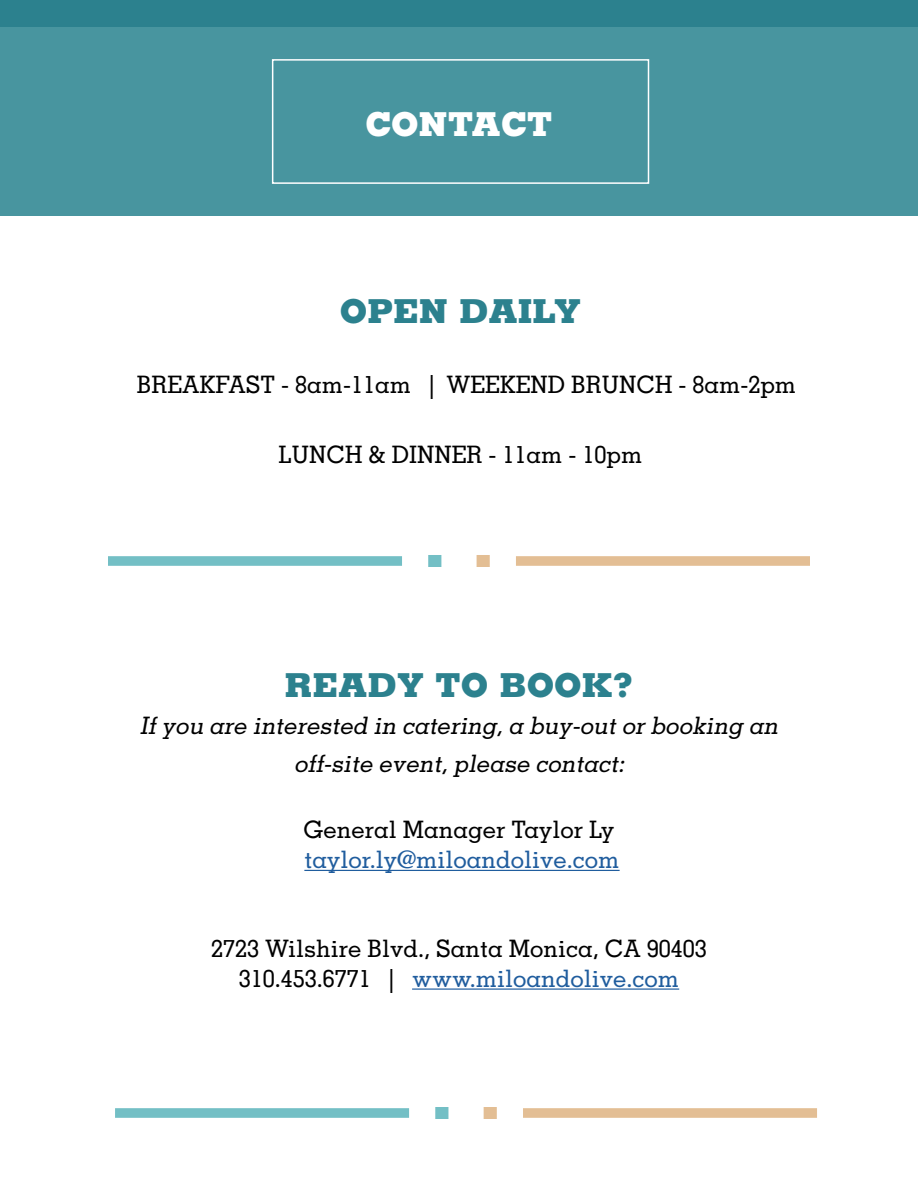
<style>
.page{position:relative;width:918px;height:1188px;background:#fff}
.page>*{position:absolute;margin:0;border:0;box-sizing:border-box;transform-origin:0 0}
.t1{font:800 33px "Memphis";color:#2c818e}
.t2{font:800 33px "Memphis";color:#fff}
.t3{font:500 24px/29.7px "Memphis";color:#000;text-align:center}
.t4{font:italic 500 24px/37.2px "Memphis";color:#000;text-align:center}
.t5{font:500 24px "Memphis";color:#205d9e}
.s1{color:#205d9e}
</style>
<div class="page">
<div style="left:0;top:0;width:918px;height:216px;background:#48959f"></div>
<div style="left:0;top:0;width:918px;height:27px;background:#2c818e"></div>
<svg style="left:115px;top:1107px;width:333px;height:12px"></svg>
<svg style="left:484px;top:1107px;width:333px;height:12px"></svg>
<hr style="left:304px;top:870px;width:316px;height:1px;background:#205d9e">
<hr style="left:412px;top:988px;width:267px;height:2px;background:#205d9e">
<div style="left:272px;top:59px;width:377px;height:125px;border:2px solid #fff"></div>
<svg style="left:108px;top:555px;width:333px;height:12px"></svg>
<svg style="left:477px;top:555px;width:333px;height:12px"></svg>
<h1 class="t2" style="left:365px;top:110px;width:189px">CONTACT</h1>
<h1 class="t1" style="left:340px;top:298px;width:243px">OPEN DAILY</h1>
<p class="t3" style="left:137px;top:372px;width:661px">BREAKFAST - 8am-11am | WEEKEND BRUNCH - 8am-2pm</p>
<p class="t3" style="left:279px;top:442px;width:365px">LUNCH &amp; DINNER - 11am - 10pm</p>
<h1 class="t1" style="left:285px;top:671px;width:350px">READY TO BOOK?</h1>
<p class="t4" style="left:140px;top:710px;width:644px">If you are interested in catering, a buy-out or booking an off-site event, please contact:</p>
<p class="t3" style="left:304px;top:817px;width:312px">General Manager Taylor Ly</p>
<p class="t5" style="left:304px;top:850px;width:317px">taylor.ly@miloandolive.com</p>
<p class="t3" style="left:211px;top:936px;width:497px">2723 Wilshire Blvd., Santa Monica, CA 90403<br>310.453.6771 | <span class="s1">www.miloandolive.com</span></p>
</div>
